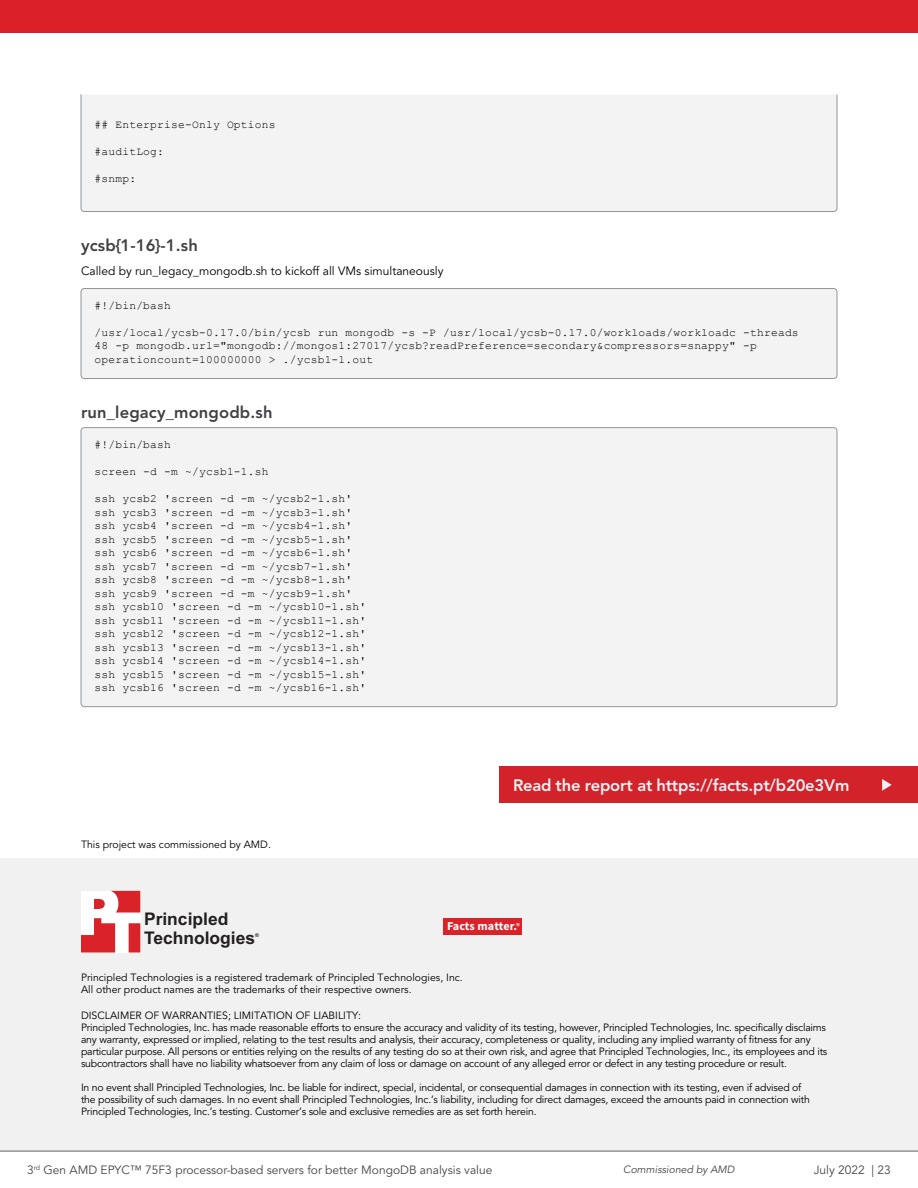
<style>
.page{position:relative;width:918px;height:1188px;background:#fff}
.page>*{position:absolute;margin:0;border:0;box-sizing:border-box;transform-origin:0 0}
.t1{font:700 17.4px/18.6px "Arial";color:#231f20}
.t2{font:800 16.5px "Avenir LT Pro";letter-spacing:-.01em;color:#efeff6}
.t3{font:800 16.5px "Avenir LT Pro";letter-spacing:.01em;color:#414042}
.t4{font:700 12.15px "Source Sans Pro";color:#fff}
.t5{font:12px "Avenir LT Pro";color:#464547}
.t6{font:12px "Avenir LT Pro";color:#000}
.t7{font:11.25px/13.5px "Courier New";letter-spacing:.02em;color:#000}
.t8{font:10.5px/12px "Avenir LT Pro";letter-spacing:-.02em;color:#000}
.t9{font:10.5px/12.6px "Avenir LT Pro";color:#000}
.t10{font:italic 10.5px "Avenir LT Pro";color:#464547}
.t11{font:700 5.25px "Arial";color:#231f20}
.s1{color:#f1f1f2}
.s2{font-weight:600;font-size:8.55px}
</style>
<div class="page">
<div style="left:0;top:858px;width:918px;height:293px;background:#f1f1f2"></div>
<svg style="left:81px;top:891px;width:59px;height:62px"></svg>
<div style="left:444px;top:918px;width:78px;height:17px;background:#da2229"></div>
<div style="left:81px;top:94px;width:756px;height:118px;background:#f3f3f4"></div>
<div style="left:81px;top:289px;width:756px;height:90px;background:#f3f3f4;border-radius:3px"></div>
<div style="left:81px;top:288px;width:756px;height:91px;border:1px solid #939598;border-radius:3px"></div>
<div style="left:81px;top:428px;width:756px;height:279px;background:#f3f3f4;border-radius:3px"></div>
<div style="left:500px;top:766px;width:418px;height:37px;background:#d2232a"></div>
<svg style="left:882px;top:779px;width:10px;height:12px"></svg>
<hr style="left:0;top:1151px;width:918px;height:1px;background:#616264">
<div style="left:0;top:0;width:918px;height:32px;background:#da2128"></div>
<p class="t7" style="left:94px;top:118px;width:183px">## Enterprise-Only Options</p>
<p class="t7" style="left:94px;top:145px;width:71px">#auditLog:</p>
<p class="t7" style="left:94px;top:172px;width:43px">#snmp:</p>
<h2 class="t3" style="left:81px;top:235px;width:118px">ycsb{1-16}-1.sh</h2>
<p class="t6" style="left:81px;top:264px;width:364px">Called by run_legacy_mongodb.sh to kickoff all VMs simultaneously</p>
<p class="t7" style="left:94px;top:298px;width:78px">#!/bin/bash</p>
<p class="t7" style="left:94px;top:325px;width:706px">/usr/local/ycsb-0.17.0/bin/ycsb run mongodb -s -P /usr/local/ycsb-0.17.0/workloads/workloadc -threads<br>48 -p mongodb.url="mongodb://mongos1:27017/ycsb?readPreference=secondary&amp;compressors=snappy" -p operationcount=100000000 &gt; ./ycsb1-1.out</p>
<h2 class="t3" style="left:81px;top:402px;width:193px">run_legacy_mongodb.sh</h2>
<p class="t7" style="left:94px;top:437px;width:78px">#!/bin/bash</p>
<p class="t7" style="left:94px;top:464px;width:176px">screen -d -m ~/ycsb1-1.sh</p>
<p class="t7" style="left:94px;top:491px;width:273px">ssh ycsb2 'screen -d -m ~/ycsb2-1.sh' ssh ycsb3 'screen -d -m ~/ycsb3-1.sh' ssh ycsb4 'screen -d -m ~/ycsb4-1.sh' ssh ycsb5 'screen -d -m ~/ycsb5-1.sh' ssh ycsb6 'screen -d -m ~/ycsb6-1.sh' ssh ycsb7 'screen -d -m ~/ycsb7-1.sh' ssh ycsb8 'screen -d -m ~/ycsb8-1.sh' ssh ycsb9 'screen -d -m ~/ycsb9-1.sh' ssh ycsb10 'screen -d -m ~/ycsb10-1.sh' ssh ycsb11 'screen -d -m ~/ycsb11-1.sh' ssh ycsb12 'screen -d -m ~/ycsb12-1.sh' ssh ycsb13 'screen -d -m ~/ycsb13-1.sh' ssh ycsb14 'screen -d -m ~/ycsb14-1.sh' ssh ycsb15 'screen -d -m ~/ycsb15-1.sh' ssh ycsb16 'screen -d -m ~/ycsb16-1.sh'</p>
<p class="t9" style="left:81px;top:838px;width:192px">This project was commissioned by AMD.</p>
<h1 class="t1" style="left:144px;top:911px;width:113px">Principled<br>Technologies</h1>
<p class="t11" style="left:255px;top:932px;width:5px">®</p>
<h2 class="t2" style="left:513px;top:776px;width:338px"><span class="s1">Read the report at</span> https://facts.pt/b20e3Vm</h2>
<p class="t4" style="left:447px;top:918px;width:74px">Facts matter.<span class="s2">®</span></p>
<p class="t9" style="left:81px;top:971px;width:383px">Principled Technologies is a registered trademark of Principled Technologies, Inc.<br>All other product names are the trademarks of their respective owners.</p>
<p class="t8" style="left:81px;top:1009px;width:748px">DISCLAIMER OF WARRANTIES; LIMITATION OF LIABILITY:<br>Principled Technologies, Inc. has made reasonable efforts to ensure the accuracy and validity of its testing, however, Principled Technologies, Inc. specifically disclaims any warranty, expressed or implied, relating to the test results and analysis, their accuracy, completeness or quality, including any implied warranty of fitness for any particular purpose. All persons or entities relying on the results of any testing do so at their own risk, and agree that Principled Technologies, Inc., its employees and its subcontractors shall have no liability whatsoever from any claim of loss or damage on account of any alleged error or defect in any testing procedure or result.</p>
<p class="t8" style="left:81px;top:1081px;width:730px">In no event shall Principled Technologies, Inc. be liable for indirect, special, incidental, or consequential damages in connection with its testing, even if advised of the possibility of such damages. In no event shall Principled Technologies, Inc.’s liability, including for direct damages, exceed the amounts paid in connection with<br>Principled Technologies, Inc.’s testing. Customer’s sole and exclusive remedies are as set forth herein.</p>
<p class="t5" style="left:27px;top:1163px;width:467px">3<sup>rd</sup> Gen AMD EPYC™ 75F3 processor-based servers for better MongoDB analysis value</p>
<p class="t5" style="left:814px;top:1163px;width:79px">July 2022 | 23</p>
<p class="t10" style="left:623px;top:1163px;width:113px">Commissioned by AMD</p>
</div>
